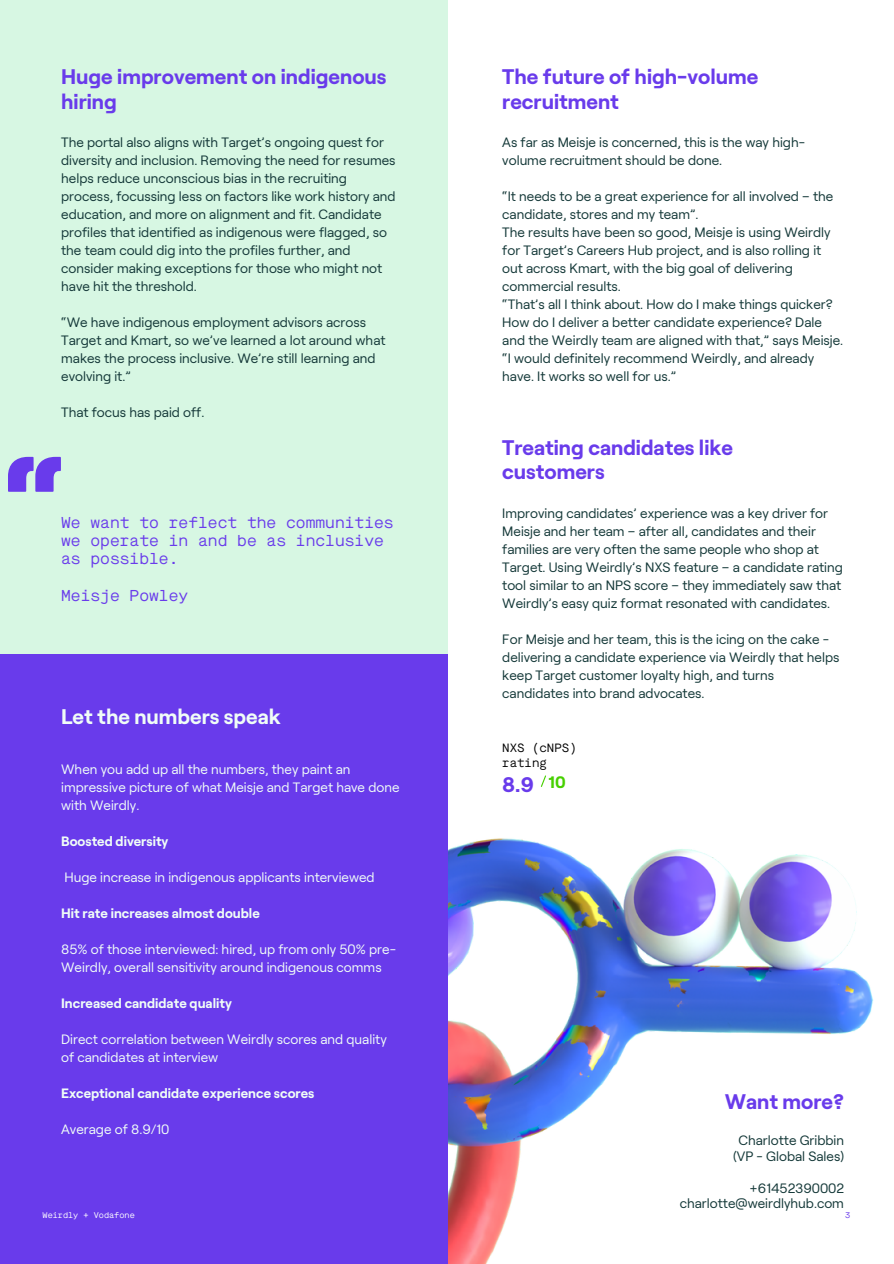
<style>
.page{position:relative;width:894px;height:1264px;background:#fff}
.page>*{position:absolute;margin:0;border:0;box-sizing:border-box;transform-origin:0 0}
.t1{font:700 21px/24.8px "Roobert";color:#693beb}
.t2{font:700 21px "Roobert";color:#f0fdf7}
.t3{font:700 16.5px "Roobert";color:#47d000}
.t4{font:15.75px/18px "Maison Mono";color:#693beb}
.t5{font:13.5px/18px "Roobert";color:#153939}
.t6{font:13.5px/18px "Roobert";color:#f0fdf7}
.t7{font:700 13.5px "Roobert";color:#f0fdf7}
.t8{font:12px/14px "Maison Mono";color:#000}
.t9{font:8.25px "Maison Mono";color:#fff}
.t10{font:8.25px "Maison Mono";color:#693beb}
</style>
<div class="page">
<div style="left:0;top:0;width:447px;height:808px;background:#d7f7e3"></div>
<img style="left:447px;top:716px;width:427px;height:547px">
<div style="left:0;top:654px;width:447px;height:609px;background:#693beb"></div>
<svg style="left:8px;top:457px;width:53px;height:35px"></svg>
<svg style="left:540px;top:774px;width:7px;height:14px"></svg>
<p class="t1" style="left:61px;top:63px;width:327px">Huge improvement on indigenous hiring</p>
<p class="t1" style="left:502px;top:63px;width:257px">The future of high-volume recruitment</p>
<p class="t5" style="left:61px;top:133px;width:336px">The portal also aligns with Target’s ongoing quest for diversity and inclusion. Removing the need for resumes helps reduce unconscious bias in the recruiting process, focussing less on factors like work history and education, and more on alignment and fit. Candidate profiles that identified as indigenous were flagged, so the team could dig into the profiles further, and consider making exceptions for those who might not have hit the threshold.</p>
<p class="t5" style="left:61px;top:313px;width:326px">“We have indigenous employment advisors across Target and Kmart, so we’ve learned a lot around what makes the process inclusive. We’re still learning and evolving it.”</p>
<p class="t5" style="left:61px;top:403px;width:145px">That focus has paid off.</p>
<p class="t4" style="left:61px;top:514px;width:334px">We want to reflect the communities we operate in and be as inclusive as possible.</p>
<p class="t4" style="left:61px;top:586px;width:129px">Meisje Powley</p>
<p class="t5" style="left:502px;top:133px;width:304px">As far as Meisje is concerned, this is the way high&shy;volume recruitment should be done.</p>
<p class="t5" style="left:502px;top:187px;width:332px">“It needs to be a great experience for all involved – the candidate, stores and my team”.</p>
<p class="t5" style="left:502px;top:223px;width:330px">The results have been so good, Meisje is using Weirdly for Target’s Careers Hub project, and is also rolling it out across Kmart, with the big goal of delivering commercial results.</p>
<p class="t5" style="left:502px;top:295px;width:342px">“That’s all I think about. How do I make things quicker?<br>How do I deliver a better candidate experience? Dale and the Weirdly team are aligned with that,” says Meisje. “I would definitely recommend Weirdly, and already have. It works so well for us.”</p>
<p class="t1" style="left:502px;top:434px;width:232px">Treating candidates like customers</p>
<p class="t5" style="left:502px;top:503px;width:342px">Improving candidates’ experience was a key driver for Meisje and her team – after all, candidates and their families are very often the same people who shop at Target. Using Weirdly’s NXS feature – a candidate rating tool similar to an NPS score – they immediately saw that Weirdly’s easy quiz format resonated with candidates.</p>
<p class="t5" style="left:502px;top:629px;width:338px">For Meisje and her team, this is the icing on the cake - delivering a candidate experience via Weirdly that helps keep Target customer loyalty high, and turns candidates into brand advocates.</p>
<p class="t2" style="left:61px;top:703px;width:221px">Let the numbers speak</p>
<p class="t6" style="left:61px;top:759px;width:340px">When you add up all the numbers, they paint an impressive picture of what Meisje and Target have done with Weirdly.</p>
<p class="t7" style="left:61px;top:832px;width:109px">Boosted diversity</p>
<p class="t6" style="left:64px;top:867px;width:312px">Huge increase in indigenous applicants interviewed</p>
<p class="t7" style="left:61px;top:904px;width:200px">Hit rate increases almost double</p>
<p class="t6" style="left:61px;top:939px;width:336px">85% of those interviewed: hired, up from only 50% pre-<br>Weirdly, overall sensitivity around indigenous comms</p>
<p class="t7" style="left:61px;top:994px;width:172px">Increased candidate quality</p>
<p class="t6" style="left:61px;top:1029px;width:327px">Direct correlation between Weirdly scores and quality of candidates at interview</p>
<p class="t7" style="left:61px;top:1084px;width:255px">Exceptional candidate experience scores</p>
<p class="t6" style="left:61px;top:1119px;width:110px">Average of 8.9/10</p>
<p class="t8" style="left:502px;top:741px;width:76px">NXS (cNPS) rating</p>
<p class="t1" style="left:502px;top:771px;width:33px">8.9</p>
<p class="t3" style="left:548px;top:771px;width:19px">10</p>
<p class="t1" style="left:724px;top:1087px;width:121px">Want more?</p>
<p class="t5" style="left:738px;top:1130px;width:107px">Charlotte Gribbin</p>
<p class="t5" style="left:733px;top:1146px;width:112px">(VP - Global Sales)</p>
<p class="t5" style="left:749px;top:1178px;width:96px">+61452390002</p>
<p class="t5" style="left:679px;top:1193px;width:166px">charlotte@weirdlyhub.com</p>
<p class="t9" style="left:43px;top:1209px;width:94px">Weirdly + Vodafone</p>
<p class="t10" style="left:845px;top:1209px;width:7px">3</p>
</div>
